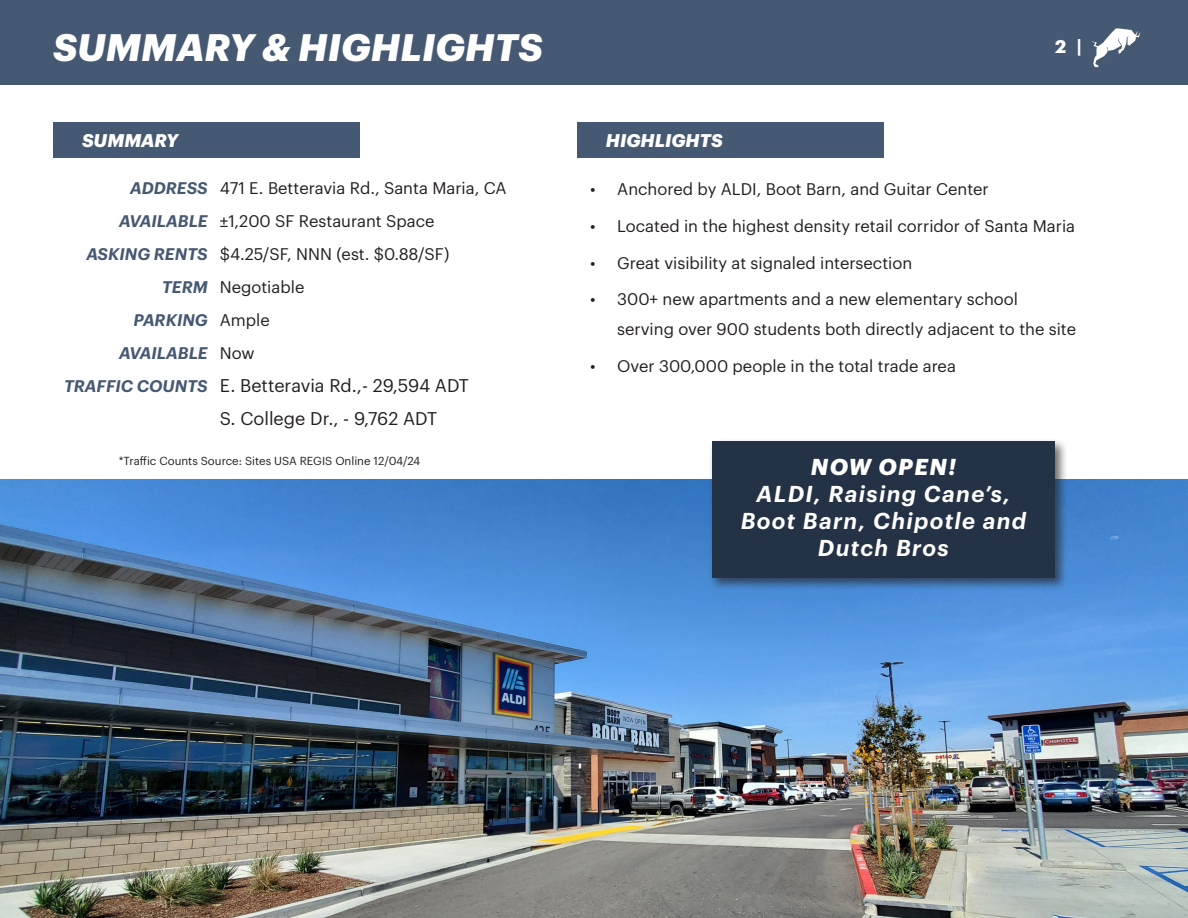
<style>
.page{position:relative;width:1188px;height:918px;background:#fff}
.page>*{position:absolute;margin:0;border:0;box-sizing:border-box;transform-origin:0 0}
.t1{font:italic 700 37.5px "Graphik";letter-spacing:.005em;color:#fff}
.t2{font:italic 600 22.5px/27px "Graphik";letter-spacing:.06em;color:#fff;text-align:center}
.t3{font:italic 700 22.5px "Graphik";letter-spacing:.065em;color:#fff}
.t4{font:18px "Graphik";color:#231f20}
.t5{font:italic 700 18px "Graphik";color:#fff}
.t6{font:700 18px "Graphik";color:#fff}
.t7{font:16.5px/30px "Graphik";color:#231f20}
.t8{font:italic 600 16.5px "Graphik";color:#465973}
.t9{font:11.4px "Graphik";color:#231f20}
</style>
<div class="page">
<div style="left:577px;top:122px;width:306px;height:36px;background:#465973"></div>
<div style="left:53px;top:122px;width:307px;height:36px;background:#465973"></div>
<img style="left:0;top:479px;width:1188px;height:439px">
<div style="left:708px;top:438px;width:360px;height:153px;background:#231f20;opacity:.65"></div>
<div style="left:712px;top:442px;width:343px;height:136px;background:#243245"></div>
<div style="left:0;top:0;width:1188px;height:84px;background:#465973"></div>
<svg style="left:1091px;top:28px;width:49px;height:39px"></svg>
<p class="t1" style="left:53px;top:19px;width:491px">SUMMARY &amp; HIGHLIGHTS</p>
<p class="t6" style="left:1055px;top:33px;width:28px">2 |</p>
<p class="t5" style="left:82px;top:127px;width:98px">SUMMARY</p>
<p class="t5" style="left:606px;top:127px;width:118px">HIGHLIGHTS</p>
<p class="t8" style="left:130px;top:176px;width:79px">ADDRESS</p>
<p class="t7" style="left:220px;top:172px;width:288px">471 E. Betteravia Rd., Santa Maria, CA</p>
<p class="t8" style="left:119px;top:209px;width:90px">AVAILABLE</p>
<p class="t7" style="left:220px;top:205px;width:216px">±1,200 SF Restaurant Space</p>
<p class="t8" style="left:86px;top:242px;width:123px">ASKING RENTS</p>
<p class="t7" style="left:220px;top:238px;width:231px">$4.25/SF, NNN (est. $0.88/SF)</p>
<p class="t8" style="left:162px;top:274px;width:47px">TERM</p>
<p class="t7" style="left:220px;top:271px;width:86px">Negotiable</p>
<p class="t8" style="left:134px;top:307px;width:76px">PARKING</p>
<p class="t7" style="left:220px;top:303px;width:52px">Ample</p>
<p class="t8" style="left:119px;top:340px;width:90px">AVAILABLE</p>
<p class="t7" style="left:220px;top:336px;width:36px">Now</p>
<p class="t8" style="left:64px;top:373px;width:145px">TRAFFIC COUNTS</p>
<p class="t4" style="left:220px;top:372px;width:251px">E. Betteravia Rd.,- 29,594 ADT</p>
<p class="t4" style="left:220px;top:405px;width:219px">S. College Dr., - 9,762 ADT</p>
<p class="t9" style="left:119px;top:452px;width:303px">*Traffic Counts Source: Sites USA REGIS Online 12/04/24</p>
<p class="t3" style="left:811px;top:450px;width:147px">NOW OPEN!</p>
<p class="t2" style="left:741px;top:479px;width:287px">ALDI, Raising Cane’s,<br>Boot Barn, Chipotle and<br>Dutch Bros</p>
<p class="t7" style="left:590px;top:173px;width:400px">• Anchored by ALDI, Boot Barn, and Guitar Center</p>
<p class="t7" style="left:590px;top:210px;width:486px">• Located in the highest density retail corridor of Santa Maria</p>
<p class="t7" style="left:590px;top:246px;width:324px">• Great visibility at signaled intersection</p>
<p class="t7" style="left:617px;top:283px;width:460px;text-indent:-27px">• 300+ new apartments and a new elementary school serving over 900 students both directly adjacent to the site</p>
<p class="t7" style="left:590px;top:350px;width:367px">• Over 300,000 people in the total trade area</p>
</div>
